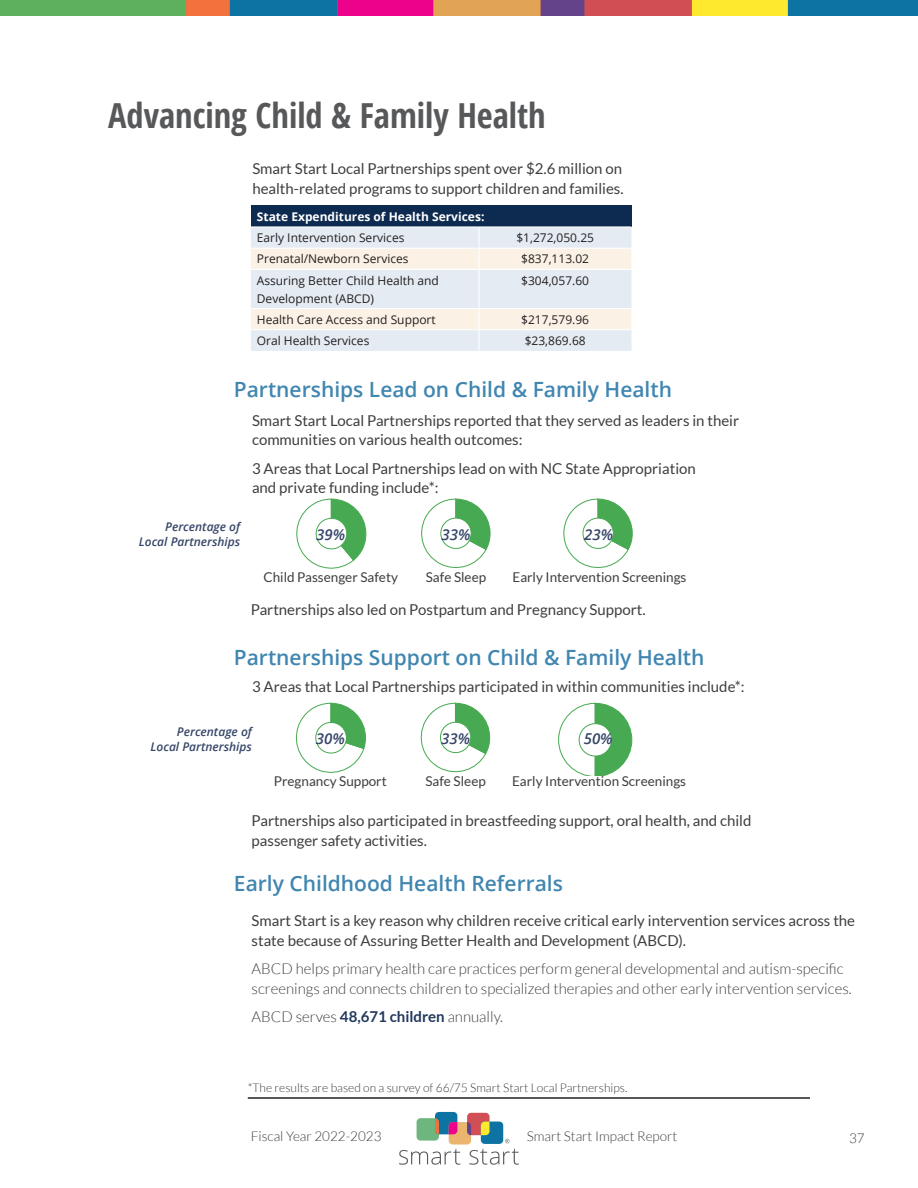
<style>
.page{position:relative;width:918px;height:1188px;background:#fff}
.page>*{position:absolute;margin:0;border:0;box-sizing:border-box;transform-origin:0 0}
.t1{font:700 condensed 34.5px "Open Sans";color:#57585a}
.t2{font:600 21px "Open Sans";color:#4086b0}
.t3{font:15px/19.5px "Lato";color:#3e3e3f}
.t4{font:300 15px/19.5px "Lato";color:#3e3e3f}
.t5{font:italic 600 15px "Open Sans";color:#364668}
.t6{font:13.5px "Lato";color:#3e3e3f}
.t7{font:300 13.5px "Lato";color:#3e3e3f}
.t8{font:12px/18px "Open Sans";color:#231f20}
.t9{font:300 12px "Lato";color:#3e3e3f}
.t10{font:italic 600 12px/14.4px "Open Sans";color:#364668;text-align:right}
.t11{font:700 12px "Open Sans";color:#fff}
.s1{font-weight:700;color:#21385b}
</style>
<div class="page">
<hr style="left:248px;top:1097px;width:562px;height:2px;background:#231f20">
<svg style="left:0;top:0;width:918px;height:16px;background:#8c7e6d"></svg>
<div style="left:417px;top:1118px;width:22px;height:23px;background:#6db77f;border-radius:4px"></div>
<div style="left:435px;top:1112px;width:22px;height:22px;background:#0c73a2;border-radius:4px"></div>
<div style="left:449px;top:1122px;width:22px;height:23px;background:#e9b56f;border-radius:4px"></div>
<div style="left:467px;top:1113px;width:23px;height:22px;background:#d14f54;border-radius:4px"></div>
<div style="left:481px;top:1122px;width:22px;height:22px;background:#0c73a2;border-radius:4px"></div>
<svg style="left:481px;top:1122px;width:9px;height:13px"></svg>
<svg style="left:467px;top:1122px;width:4px;height:13px"></svg>
<svg style="left:449px;top:1122px;width:8px;height:12px"></svg>
<svg style="left:435px;top:1118px;width:4px;height:16px"></svg>
<svg style="left:469px;top:1149px;width:50px;height:16px"></svg>
<svg style="left:399px;top:1149px;width:61px;height:16px"></svg>
<svg style="left:505px;top:1139px;width:5px;height:4px"></svg>
<div style="left:251px;top:206px;width:380px;height:21px;background:#0d2b51"></div>
<div style="left:251px;top:228px;width:380px;height:123px;background:#e4ebf2"></div>
<svg style="left:251px;top:249px;width:380px;height:80px;background:#efeeeb"></svg>
<hr style="left:251px;top:226px;width:228px;height:2px;background:#fff">
<hr style="left:479px;top:226px;width:152px;height:2px;background:#fff">
<hr style="left:478px;top:228px;width:2px;height:20px;background:#fff">
<hr style="left:251px;top:248px;width:228px;height:1px;background:#fff">
<hr style="left:479px;top:248px;width:152px;height:1px;background:#fff">
<hr style="left:478px;top:249px;width:2px;height:20px;background:#fff">
<hr style="left:251px;top:269px;width:228px;height:1px;background:#fff">
<hr style="left:479px;top:269px;width:152px;height:1px;background:#fff">
<hr style="left:478px;top:270px;width:2px;height:38px;background:#fff">
<hr style="left:251px;top:308px;width:228px;height:1px;background:#fff">
<hr style="left:479px;top:308px;width:152px;height:1px;background:#fff">
<hr style="left:478px;top:309px;width:2px;height:20px;background:#fff">
<hr style="left:251px;top:329px;width:228px;height:1px;background:#fff">
<hr style="left:479px;top:329px;width:152px;height:1px;background:#fff">
<hr style="left:478px;top:330px;width:2px;height:21px;background:#fff">
<svg style="left:421px;top:499px;width:69px;height:69px"></svg>
<div style="left:441px;top:518px;width:30px;height:30px;background:#fff;border-radius:50%"></div>
<div style="left:441px;top:518px;width:30px;height:31px;border:1px solid #47a951;border-radius:50%"></div>
<svg style="left:563px;top:499px;width:69px;height:70px"></svg>
<div style="left:583px;top:518px;width:30px;height:30px;background:#fff;border-radius:50%"></div>
<div style="left:583px;top:518px;width:30px;height:31px;border:1px solid #47a951;border-radius:50%"></div>
<svg style="left:296px;top:499px;width:70px;height:70px"></svg>
<div style="left:316px;top:518px;width:31px;height:31px;background:#fff;border-radius:50%"></div>
<div style="left:316px;top:518px;width:31px;height:31px;border:1px solid #47a951;border-radius:50%"></div>
<svg style="left:420px;top:703px;width:70px;height:70px"></svg>
<div style="left:440px;top:722px;width:31px;height:31px;background:#fff;border-radius:50%"></div>
<div style="left:440px;top:722px;width:31px;height:31px;border:1px solid #47a951;border-radius:50%"></div>
<svg style="left:558px;top:703px;width:74px;height:72px"></svg>
<div style="left:579px;top:724px;width:33px;height:32px;background:#fff;border-radius:50%"></div>
<div style="left:579px;top:724px;width:33px;height:32px;border:1px solid #47a951;border-radius:50%"></div>
<svg style="left:295px;top:703px;width:71px;height:70px"></svg>
<div style="left:316px;top:722px;width:30px;height:31px;background:#fff;border-radius:50%"></div>
<div style="left:316px;top:722px;width:30px;height:31px;border:1px solid #47a951;border-radius:50%"></div>
<h1 class="t1" style="left:108px;top:92px;width:439px">Advancing Child &amp; Family Health</h1>
<p class="t3" style="left:252px;top:159px;width:373px">Smart Start Local Partnerships spent over $2.6 million on health-related programs to support children and families.</p>
<p class="t11" style="left:257px;top:208px;width:229px">State Expenditures of Health Services:</p>
<p class="t8" style="left:257px;top:229px;width:149px">Early Intervention Services</p>
<p class="t8" style="left:516px;top:229px;width:79px">$1,272,050.25</p>
<p class="t8" style="left:257px;top:250px;width:153px">Prenatal/Newborn Services</p>
<p class="t8" style="left:521px;top:250px;width:69px">$837,113.02</p>
<p class="t8" style="left:257px;top:271px;width:184px">Assuring Better Child Health and<br>Development (ABCD)</p>
<p class="t8" style="left:521px;top:271px;width:69px">$304,057.60</p>
<p class="t8" style="left:257px;top:310px;width:180px">Health Care Access and Support</p>
<p class="t8" style="left:521px;top:310px;width:69px">$217,579.96</p>
<p class="t8" style="left:257px;top:331px;width:114px">Oral Health Services</p>
<p class="t8" style="left:525px;top:331px;width:63px">$23,869.68</p>
<h2 class="t2" style="left:234px;top:375px;width:440px">Partnerships Lead on Child &amp; Family Health</h2>
<p class="t10" style="left:139px;top:519px;width:103px">Percentage of<br>Local Partnerships</p>
<p class="t3" style="left:252px;top:410px;width:489px">Smart Start Local Partnerships reported that they served as leaders in their communities on various health outcomes:</p>
<p class="t3" style="left:252px;top:458px;width:445px">3 Areas that Local Partnerships lead on with NC State Appropriation and private funding include*:</p>
<p class="t5" style="left:316px;top:524px;width:30px">39%</p>
<p class="t5" style="left:442px;top:524px;width:30px">33%</p>
<p class="t5" style="left:584px;top:524px;width:30px">23%</p>
<p class="t6" style="left:264px;top:569px;width:136px">Child Passenger Safety</p>
<p class="t6" style="left:426px;top:569px;width:62px">Safe Sleep</p>
<p class="t6" style="left:512px;top:569px;width:176px">Early Intervention Screenings</p>
<p class="t3" style="left:251px;top:600px;width:396px">Partnerships also led on Postpartum and Pregnancy Support.</p>
<h2 class="t2" style="left:234px;top:643px;width:472px">Partnerships Support on Child &amp; Family Health</h2>
<p class="t3" style="left:252px;top:677px;width:494px">3 Areas that Local Partnerships participated in within communities include*:</p>
<p class="t10" style="left:151px;top:724px;width:103px">Percentage of<br>Local Partnerships</p>
<p class="t5" style="left:316px;top:728px;width:30px">30%</p>
<p class="t5" style="left:441px;top:728px;width:30px">33%</p>
<p class="t5" style="left:584px;top:728px;width:30px">50%</p>
<p class="t6" style="left:274px;top:774px;width:114px">Pregnancy Support</p>
<p class="t6" style="left:425px;top:774px;width:62px">Safe Sleep</p>
<p class="t6" style="left:512px;top:774px;width:176px">Early Intervention Screenings</p>
<p class="t3" style="left:252px;top:811px;width:501px">Partnerships also participated in breastfeeding support, oral health, and child passenger safety activities.</p>
<h2 class="t2" style="left:234px;top:869px;width:331px">Early Childhood Health Referrals</h2>
<p class="t3" style="left:252px;top:911px;width:605px">Smart Start is a key reason why children receive critical early intervention services across the state because of Assuring Better Health and Development (ABCD).</p>
<p class="t4" style="left:252px;top:959px;width:602px">ABCD helps primary health care practices perform general developmental and autism-specific screenings and connects children to specialized therapies and other early intervention services.</p>
<p class="t4" style="left:252px;top:1007px;width:253px">ABCD serves <span class="s1">48,671 children</span> annually.</p>
<p class="t9" style="left:248px;top:1081px;width:381px">*The results are based on a survey of 66/75 Smart Start Local Partnerships.</p>
<p class="t7" style="left:251px;top:1129px;width:132px">Fiscal Year 2022-2023</p>
<p class="t7" style="left:527px;top:1129px;width:152px">Smart Start Impact Report</p>
<p class="t7" style="left:849px;top:1131px;width:17px">37</p>
</div>
